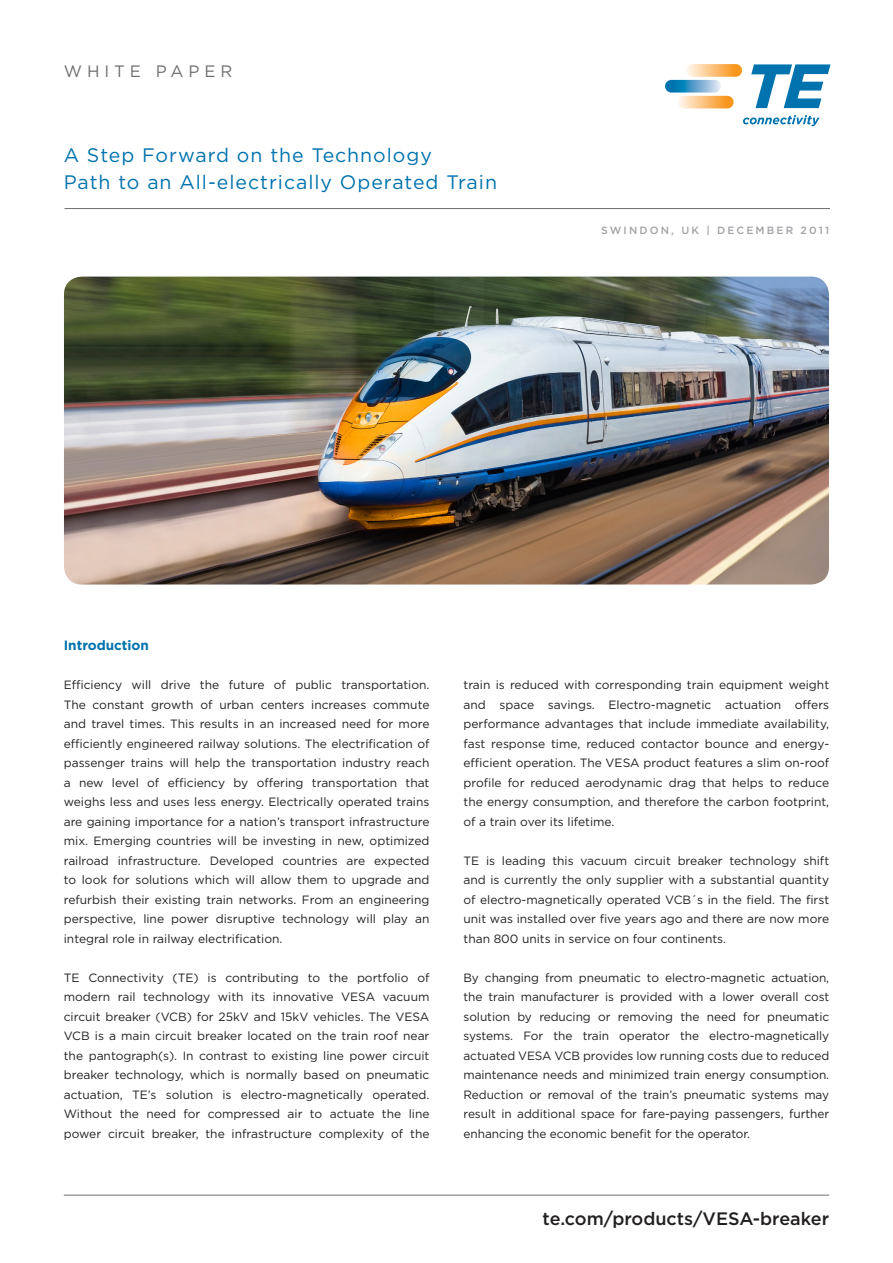
<style>
.page{position:relative;width:893px;height:1263px;background:#fff}
.page>*{position:absolute;margin:0;border:0;box-sizing:border-box;transform-origin:0 0}
.t1{font:19.5px/27px "Gotham";letter-spacing:.05em;color:#0073ae}
.t2{font:500 18px "Gotham";color:#221f20}
.t3{font:16.5px "Gotham";letter-spacing:.3em;color:#6d6e71}
.t4{font:700 13.5px "Gotham";color:#0073ae}
.t5{font:12px/19.5px "Gotham";color:#221f20;text-align:justify}
.t6{font:500 10.5px "Gotham";letter-spacing:.2em;color:#a1a3a6}
</style>
<div class="page">
<svg style="left:686px;top:64px;width:56px;height:13px"></svg>
<svg style="left:678px;top:96px;width:56px;height:12px"></svg>
<svg style="left:665px;top:80px;width:56px;height:13px"></svg>
<svg style="left:751px;top:64px;width:79px;height:44px"></svg>
<svg style="left:743px;top:115px;width:77px;height:11px"></svg>
<hr style="left:64px;top:1195px;width:765px;height:1px;background:#6d6e71">
<hr style="left:65px;top:208px;width:765px;height:1px;background:#6d6e71">
<img style="left:64px;top:277px;width:765px;height:307px">
<h3 class="t3" style="left:64px;top:61px;width:170px">WHITE PAPER</h3>
<h1 class="t1" style="left:64px;top:141px;width:435px">A Step Forward on the Technology<br>Path to an All-electrically Operated Train</h1>
<p class="t6" style="left:601px;top:223px;width:229px">SWINDON, UK | DECEMBER 2011</p>
<p class="t4" style="left:64px;top:636px;width:87px">Introduction</p>
<p class="t5" style="left:64px;top:675px;width:367px">Efficiency will drive the future of public transportation.<br>The constant growth of urban centers increases commute and travel times. This results in an increased need for more efficiently engineered railway solutions. The electrification of passenger trains will help the transportation industry reach a new level of efficiency by offering transportation that weighs less and uses less energy. Electrically operated trains are gaining importance for a nation’s transport infrastructure mix. Emerging countries will be investing in new, optimized railroad infrastructure. Developed countries are expected to look for solutions which will allow them to upgrade and refurbish their existing train networks. From an engineering perspective, line power disruptive technology will play an integral role in railway electrification.</p>
<p class="t5" style="left:64px;top:967px;width:367px">TE Connectivity (TE) is contributing to the portfolio of modern rail technology with its innovative VESA vacuum circuit breaker (VCB) for 25kV and 15kV vehicles. The VESA VCB is a main circuit breaker located on the train roof near the pantograph(s). In contrast to existing line power circuit breaker technology, which is normally based on pneumatic actuation, TE’s solution is electro-magnetically operated.<br>Without the need for compressed air to actuate the line power circuit breaker, the infrastructure complexity of the</p>
<p class="t5" style="left:463px;top:675px;width:367px">train is reduced with corresponding train equipment weight and space savings. Electro-magnetic actuation offers performance advantages that include immediate availability, fast response time, reduced contactor bounce and energy&shy;efficient operation. The VESA product features a slim on-roof profile for reduced aerodynamic drag that helps to reduce the energy consumption, and therefore the carbon footprint, of a train over its lifetime.</p>
<p class="t5" style="left:463px;top:850px;width:367px">TE is leading this vacuum circuit breaker technology shift and is currently the only supplier with a substantial quantity of electro-magnetically operated VCB´s in the field. The first unit was installed over five years ago and there are now more than 800 units in service on four continents.</p>
<p class="t5" style="left:463px;top:967px;width:367px">By changing from pneumatic to electro-magnetic actuation, the train manufacturer is provided with a lower overall cost solution by reducing or removing the need for pneumatic systems. For the train operator the electro-magnetically actuated VESA VCB provides low running costs due to reduced maintenance needs and minimized train energy consumption.<br>Reduction or removal of the train’s pneumatic systems may result in additional space for fare-paying passengers, further enhancing the economic benefit for the operator.</p>
<h2 class="t2" style="left:543px;top:1206px;width:288px">te.com/products/VESA-breaker</h2>
</div>
